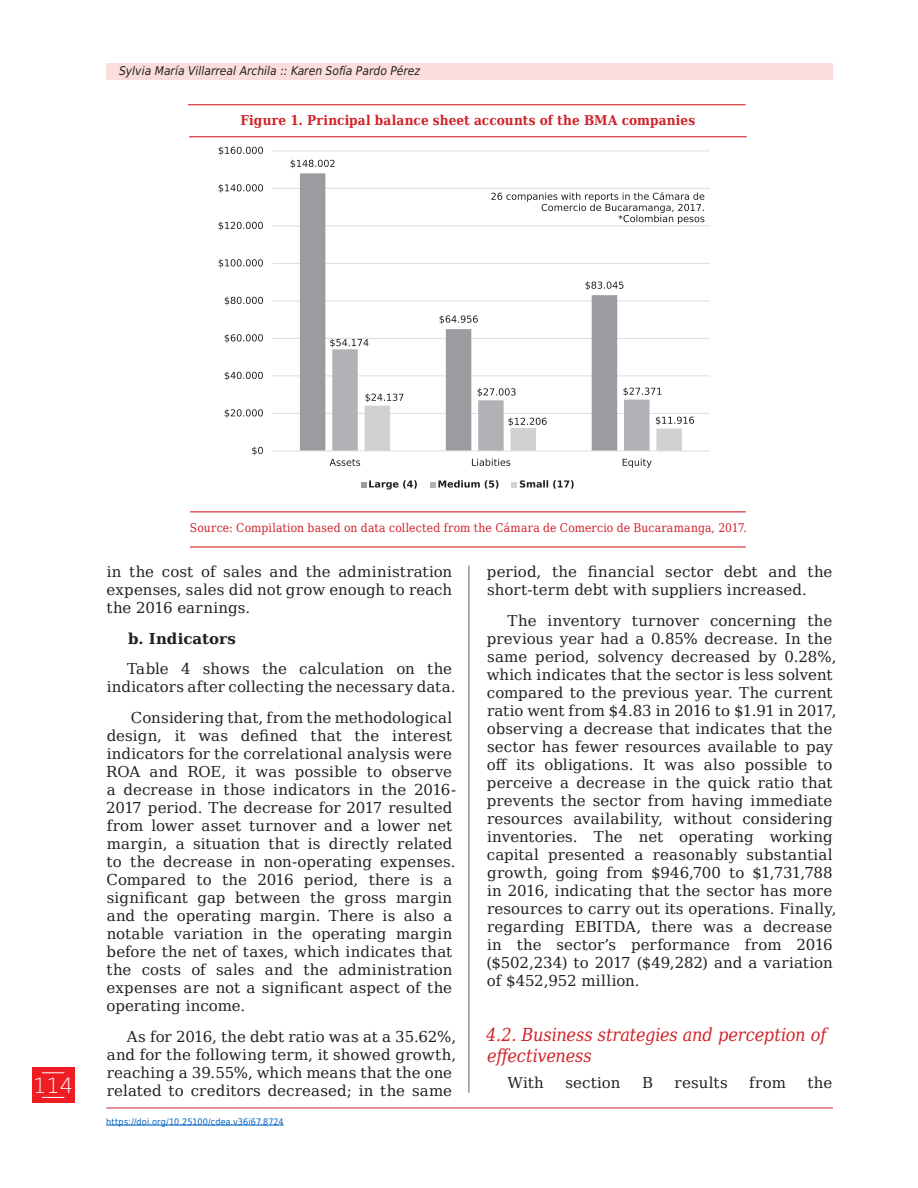
<style>
.page{position:relative;width:918px;height:1188px;background:#fff}
.page>*{position:absolute;margin:0;border:0;box-sizing:border-box;transform-origin:0 0}
.t1{font:200 21px "DejaVu Sans";color:#fff}
.subtitulos_2{font:italic 18px/21px "DejaVu Serif Condensed";letter-spacing:-.01em;color:#d1232a}
.cuerpo_de_texto{font:15px/18px "DejaVu Serif";letter-spacing:.005em;color:#231f20}
.cuerpo_de_texto-2{font:700 15px "DejaVu Serif";letter-spacing:.005em;color:#231f20}
.titulo_tabla{font:700 13.5px "DejaVu Serif Condensed";letter-spacing:.01em;color:#d1232a}
.Pie_de_imagen{font:12px "DejaVu Serif Condensed";letter-spacing:.015em;color:#d1232a}
.t2{font:italic 12px "DejaVu Sans Condensed";color:#231f20}
.fechas{font:9px "DejaVu Sans Condensed";letter-spacing:.02em;color:#0563c1}
</style>
<div class="page">
<div style="left:32px;top:1067px;width:42px;height:36px;background:#ee1d23"></div>
<svg style="left:42px;top:1072px;width:22px;height:1px"></svg>
<svg style="left:42px;top:1097px;width:22px;height:1px"></svg>
<div style="left:106px;top:63px;width:727px;height:17px;background:#fcddde"></div>
<hr style="left:468px;top:566px;width:2px;height:527px;background:#939598">
<hr style="left:106px;top:1108px;width:727px;height:1px;background:#d1232a">
<hr style="left:106px;top:1125px;width:178px;height:1px;background:#0563c1">
<hr style="left:188px;top:104px;width:558px;height:1px;background:#d1232a">
<hr style="left:189px;top:136px;width:558px;height:1px;background:#d1232a">
<hr style="left:190px;top:511px;width:556px;height:1px;background:#d1232a">
<hr style="left:190px;top:546px;width:556px;height:2px;background:#d1232a">
<hr style="left:272px;top:413px;width:438px;height:1px;background:#dcdddf">
<hr style="left:272px;top:375px;width:438px;height:1px;background:#dcdddf">
<hr style="left:272px;top:338px;width:438px;height:1px;background:#dcdddf">
<hr style="left:272px;top:300px;width:438px;height:1px;background:#dcdddf">
<hr style="left:272px;top:263px;width:438px;height:1px;background:#dcdddf">
<hr style="left:272px;top:225px;width:438px;height:1px;background:#dcdddf">
<hr style="left:272px;top:188px;width:438px;height:1px;background:#dcdddf">
<hr style="left:272px;top:150px;width:438px;height:1px;background:#dcdddf">
<svg style="left:300px;top:173px;width:317px;height:277px"></svg>
<hr style="left:272px;top:450px;width:438px;height:1px;background:#dcdddf">
<svg style="left:291px;top:160px;width:44px;height:8px"></svg>
<svg style="left:440px;top:315px;width:38px;height:9px"></svg>
<svg style="left:586px;top:281px;width:37px;height:9px"></svg>
<svg style="left:330px;top:339px;width:364px;height:112px"></svg>
<svg style="left:252px;top:447px;width:11px;height:8px"></svg>
<svg style="left:225px;top:409px;width:38px;height:9px"></svg>
<svg style="left:225px;top:372px;width:38px;height:8px"></svg>
<svg style="left:225px;top:334px;width:38px;height:9px"></svg>
<svg style="left:225px;top:297px;width:38px;height:8px"></svg>
<svg style="left:219px;top:259px;width:44px;height:9px"></svg>
<svg style="left:219px;top:222px;width:44px;height:8px"></svg>
<svg style="left:219px;top:184px;width:44px;height:9px"></svg>
<svg style="left:219px;top:147px;width:44px;height:8px"></svg>
<svg style="left:330px;top:459px;width:30px;height:7px"></svg>
<svg style="left:472px;top:459px;width:38px;height:7px"></svg>
<svg style="left:623px;top:459px;width:29px;height:9px"></svg>
<svg style="left:361px;top:480px;width:56px;height:10px"></svg>
<svg style="left:430px;top:480px;width:68px;height:9px"></svg>
<svg style="left:512px;top:480px;width:62px;height:9px"></svg>
<svg style="left:491px;top:192px;width:213px;height:32px"></svg>
<p class="t2" style="left:119px;top:62px;width:303px">Sylvia María Villarreal Archila :: Karen Sofía Pardo Pérez</p>
<p class="titulo_tabla" style="left:240px;top:109px;width:456px">Figure 1. Principal balance sheet accounts of the BMA companies</p>
<p class="t1" style="left:33px;top:1069px;width:42px">114</p>
<p class="Pie_de_imagen" style="left:190px;top:518px;width:559px">Source: Compilation based on data collected from the Cámara de Comercio de Bucaramanga, 2017.</p>
<p class="cuerpo_de_texto" style="left:107px;top:562px;width:347px;text-align:justify">in the cost of sales and the administration expenses, sales did not grow enough to reach the 2016 earnings.</p>
<p class="cuerpo_de_texto-2" style="left:128px;top:626px;width:109px">b. Indicators</p>
<p class="cuerpo_de_texto" style="left:107px;top:660px;width:350px;text-align:right">Table 4 shows the calculation on the indicators after collecting the necessary data.</p>
<p class="cuerpo_de_texto" style="left:106px;top:708px;width:352px;text-indent:25px">Considering that, from the methodological design, it was defined that the interest indicators for the correlational analysis were ROA and ROE, it was possible to observe a decrease in those indicators in the 2016- 2017 period. The decrease for 2017 resulted from lower asset turnover and a lower net margin, a situation that is directly related to the decrease in non-operating expenses.<br>Compared to the 2016 period, there is a significant gap between the gross margin and the operating margin. There is also a notable variation in the operating margin before the net of taxes, which indicates that the costs of sales and the administration expenses are not a significant aspect of the operating income.</p>
<p class="cuerpo_de_texto" style="left:107px;top:1027px;width:351px;text-indent:20px">As for 2016, the debt ratio was at a 35.62%, and for the following term, it showed growth, reaching a 39.55%, which means that the one related to creditors decreased; in the same</p>
<p class="cuerpo_de_texto" style="left:487px;top:562px;width:347px">period, the financial sector debt and the short-term debt with suppliers increased.</p>
<p class="cuerpo_de_texto" style="left:486px;top:611px;width:352px;text-indent:21px">The inventory turnover concerning the previous year had a 0.85% decrease. In the same period, solvency decreased by 0.28%, which indicates that the sector is less solvent compared to the previous year. The current ratio went from $4.83 in 2016 to $1.91 in 2017, observing a decrease that indicates that the sector has fewer resources available to pay off its obligations. It was also possible to perceive a decrease in the quick ratio that prevents the sector from having immediate resources availability, without considering inventories. The net operating working capital presented a reasonably substantial growth, going from $946,700 to $1,731,788 in 2016, indicating that the sector has more resources to carry out its operations. Finally, regarding EBITDA, there was a decrease in the sector’s performance from 2016 ($502,234) to 2017 ($49,282) and a variation of $452,952 million.</p>
<p class="subtitulos_2" style="left:486px;top:1023px;width:342px">4.2. Business strategies and perception of effectiveness</p>
<p class="cuerpo_de_texto" style="left:507px;top:1073px;width:38px">With</p>
<p class="cuerpo_de_texto" style="left:565px;top:1073px;width:57px">section</p>
<p class="cuerpo_de_texto" style="left:642px;top:1073px;width:13px">B</p>
<p class="cuerpo_de_texto" style="left:675px;top:1073px;width:55px">results</p>
<p class="cuerpo_de_texto" style="left:749px;top:1073px;width:38px">from</p>
<p class="cuerpo_de_texto" style="left:808px;top:1073px;width:26px">the</p>
<p class="fechas" style="left:106px;top:1114px;width:179px">https://doi.org/10.25100/cdea.v36i67.8724</p>
</div>
